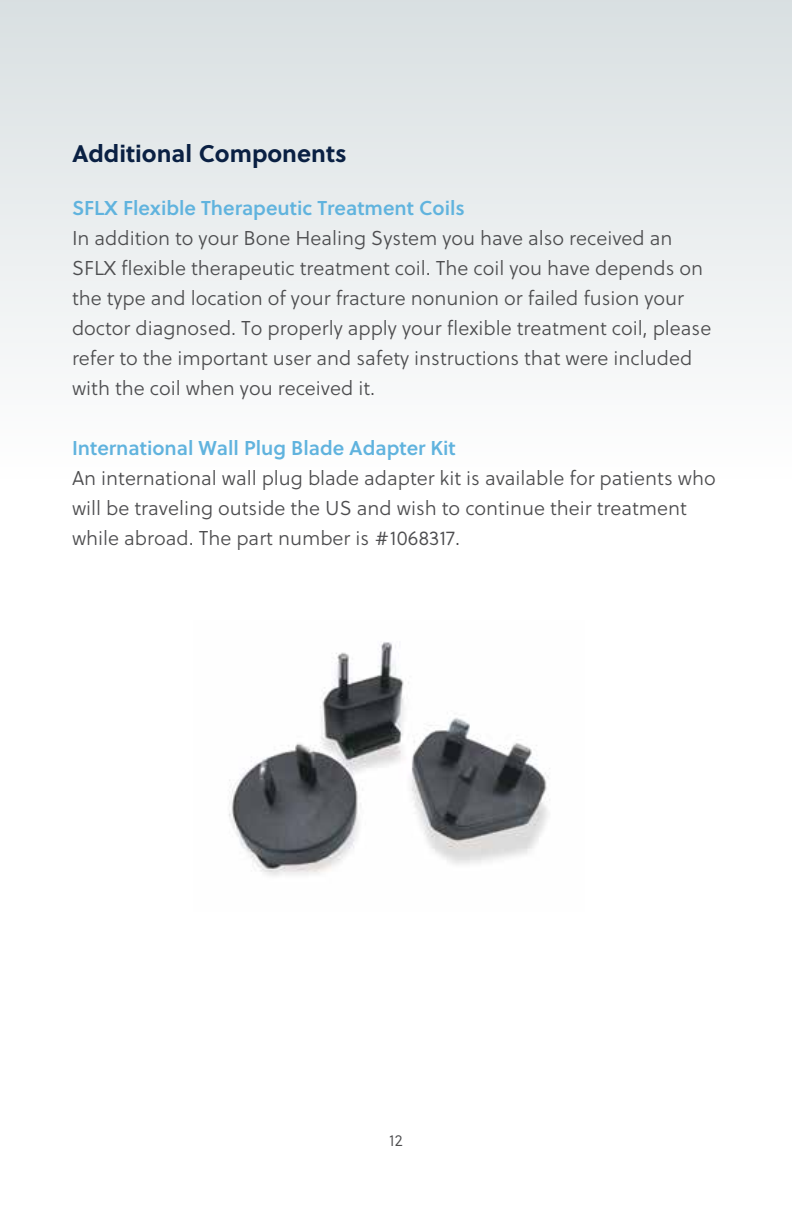
<style>
.page{position:relative;width:792px;height:1224px;background:#fff}
.page>*{position:absolute;margin:0;border:0;box-sizing:border-box;transform-origin:0 0}
.t1{font:700 24px "Soleil";color:#0a2043}
.t2{font:20px/30px "Soleil Lt";color:#4d4d4f}
.t3{font:20px "Soleil Sb";color:#60b3de}
.t4{font:16px "Soleil Lt";color:#4d4d4f}
</style>
<div class="page">
<div style="left:0;top:0;width:792px;height:971px;background:linear-gradient(to bottom,#e2e7e9,#fff)"></div>
<img style="left:194px;top:621px;width:391px;height:291px">
<p class="t1" style="left:72px;top:138px;width:276px">Additional Components</p>
<p class="t3" style="left:72px;top:195px;width:394px">SFLX Flexible Therapeutic Treatment Coils</p>
<p class="t2" style="left:72px;top:224px;width:641px">In addition to your Bone Healing System you have also received an SFLX flexible therapeutic treatment coil. The coil you have depends on the type and location of your fracture nonunion or failed fusion your doctor diagnosed. To properly apply your flexible treatment coil, please refer to the important user and safety instructions that were included with the coil when you received it.</p>
<p class="t3" style="left:72px;top:435px;width:385px">International Wall Plug Blade Adapter Kit</p>
<p class="t2" style="left:72px;top:464px;width:645px">An international wall plug blade adapter kit is available for patients who will be traveling outside the US and wish to continue their treatment while abroad. The part number is #1068317.</p>
<p class="t4" style="left:389px;top:1130px;width:15px">12</p>
</div>
